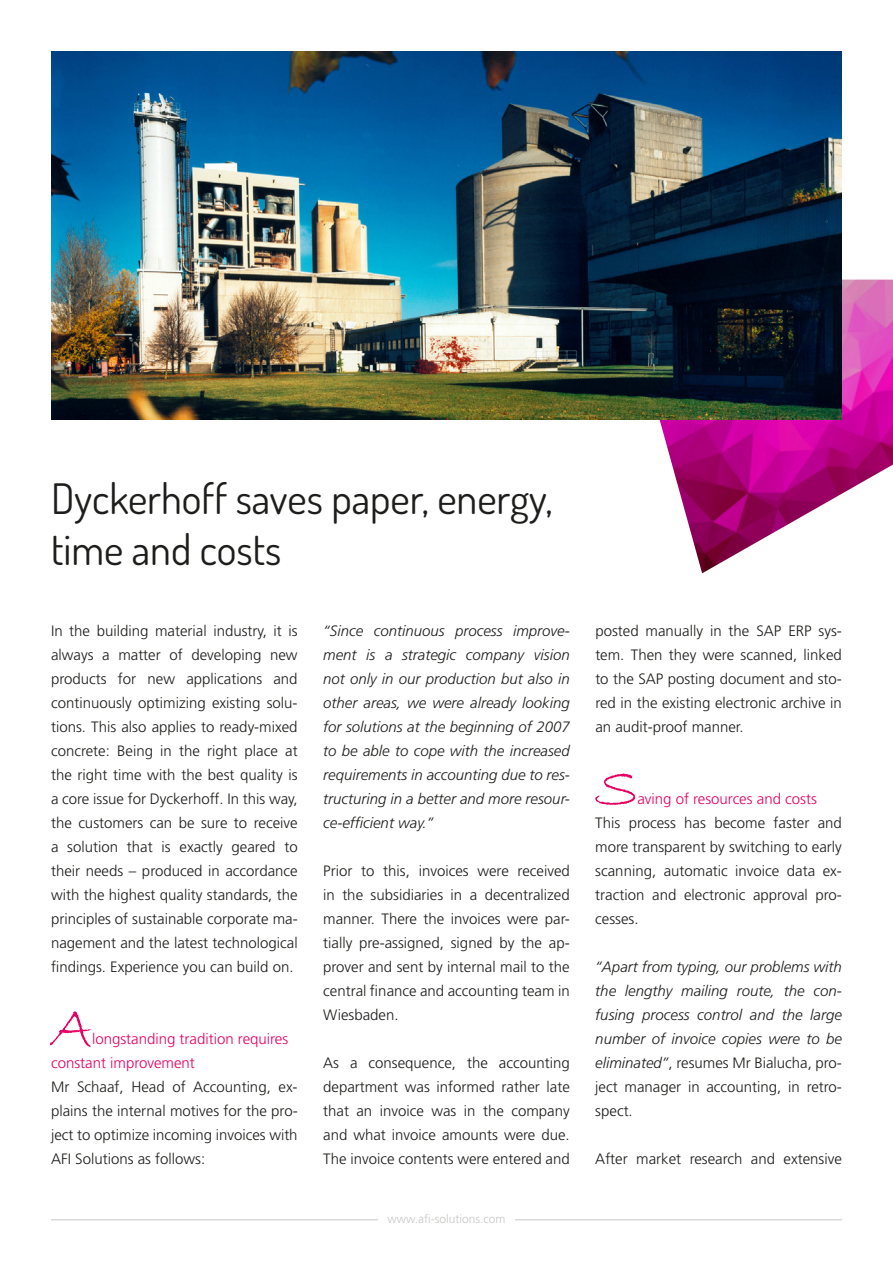
<style>
.page{position:relative;width:893px;height:1263px;background:#fff}
.page>*{position:absolute;margin:0;border:0;box-sizing:border-box;transform-origin:0 0}
.t1{font:60px "Bradley Hand ITC";color:#e60064}
.t2{font:42px/50.4px "Dosis";color:#1d1d1b}
.t3{font:300 15px/24px "Frutiger LT Std";color:#1d1d1b;text-align:justify}
.t4{font:italic 300 15px/24px "Frutiger LT Std";color:#1d1d1b;text-align:justify}
.t5{font:300 15px/24px "Frutiger LT Std";color:#e60064}
.t6{font:300 12px "Frutiger LT Std";color:#c7c7c6}
.s1{font-style:normal}
</style>
<div class="page">
<img style="left:659px;top:280px;width:234px;height:293px">
<img style="left:51px;top:51px;width:791px;height:369px">
<hr style="left:51px;top:1219px;width:791px;height:1px;background:#c7c7c6">
<div style="left:378px;top:1214px;width:136px;height:14px;background:#fff"></div>
<h2 class="t2" style="left:51px;top:472px;width:503px">Dyckerhoff saves paper, energy, time and costs</h2>
<p class="t3" style="left:51px;top:619px;width:248px">In the building material industry, it is always a matter of developing new products for new applications and continuously optimizing existing solu&shy;tions. This also applies to ready-mixed concrete: Being in the right place at the right time with the best quality is a core issue for Dyckerhoff. In this way, the customers can be sure to receive a solution that is exactly geared to their needs – produced in accordance with the highest quality standards, the principles of sustainable corporate ma&shy;nagement and the latest technological findings. Experience you can build on.</p>
<h1 class="t1" style="left:51px;top:989px;width:44px">A</h1>
<p class="t5" style="left:51px;top:1027px;width:239px;text-indent:41px">longstanding tradition requires constant improvement</p>
<p class="t3" style="left:51px;top:1075px;width:248px">Mr Schaaf, Head of Accounting, ex&shy;plains the internal motives for the pro&shy;ject to optimize incoming invoices with AFI Solutions as follows:</p>
<p class="t4" style="left:323px;top:619px;width:248px">“Since continuous process improve&shy;ment is a strategic company vision not only in our production but also in other areas, we were already looking for solutions at the beginning of 2007 to be able to cope with the increased requirements in accounting due to res&shy;tructuring in a better and more resour&shy;ce-efficient way.”</p>
<p class="t3" style="left:323px;top:859px;width:248px">Prior to this, invoices were received in the subsidiaries in a decentralized manner. There the invoices were par&shy;tially pre-assigned, signed by the ap&shy;prover and sent by internal mail to the central finance and accounting team in Wiesbaden.</p>
<p class="t3" style="left:323px;top:1051px;width:248px">As a consequence, the accounting department was informed rather late that an invoice was in the company and what invoice amounts were due.<br>The invoice contents were entered and</p>
<p class="t6" style="left:387px;top:1212px;width:120px">www.afi-solutions.com</p>
<p class="t3" style="left:595px;top:619px;width:248px">posted manually in the SAP ERP sys&shy;tem. Then they were scanned, linked to the SAP posting document and sto&shy;red in the existing electronic archive in an audit-proof manner.</p>
<h1 class="t1" style="left:595px;top:749px;width:45px">S</h1>
<p class="t5" style="left:637px;top:787px;width:181px">aving of resources and costs</p>
<p class="t3" style="left:595px;top:811px;width:248px">This process has become faster and more transparent by switching to early scanning, automatic invoice data ex&shy;traction and electronic approval pro&shy;cesses.</p>
<p class="t4" style="left:595px;top:955px;width:248px">“Apart from typing, our problems with the lengthy mailing route, the con&shy;fusing process control and the large number of invoice copies were to be eliminated”<span class="s1">, resumes Mr Bialucha, pro&shy;ject manager in accounting, in retro&shy;spect.</span></p>
<p class="t3" style="left:595px;top:1147px;width:248px">After market research and extensive</p>
</div>
